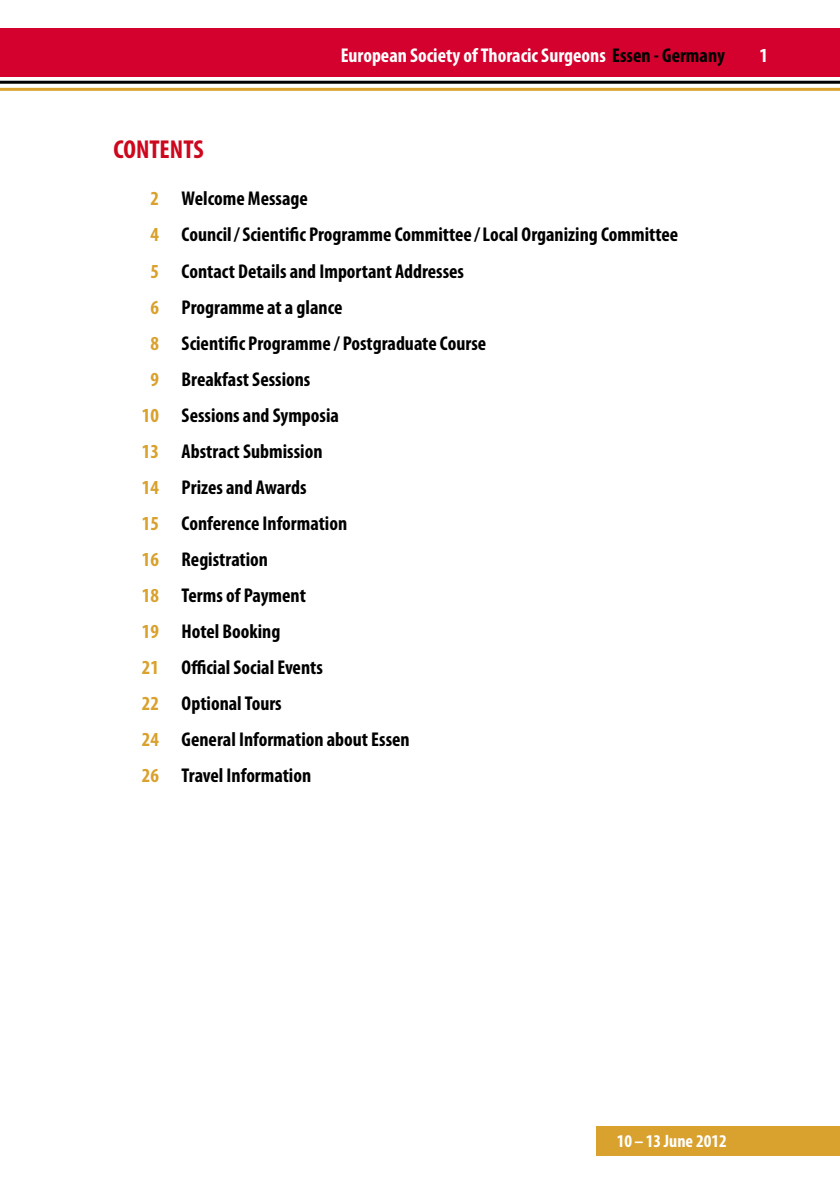
<style>
.page{position:relative;width:840px;height:1191px;background:#fff}
.page>*{position:absolute;margin:0;border:0;box-sizing:border-box;transform-origin:0 0}
.t1{font:700 condensed 26px "Myriad Pro";color:#cd071e}
.t2{font:700 condensed 20px "Myriad Pro";color:#000}
.t3{font:700 condensed 20px "Myriad Pro";color:#fff}
.t4{font:700 condensed 18px "Myriad Pro";color:#fff}
.s1{color:#000}
.s2{color:#d9a12d}
</style>
<div class="page">
<div style="left:0;top:28px;width:839px;height:49px;background:#d4002d"></div>
<hr style="left:0;top:88px;width:839px;height:3px;background:#d9a12d">
<hr style="left:0;top:81px;width:839px;height:3px;background:#000">
<div style="left:595px;top:1126px;width:244px;height:30px;background:#d9a12d"></div>
<p class="t3" style="left:340px;top:43px;width:385px">European Society of Thoracic Surgeons <span class="s1">Essen - Germany</span></p>
<p class="t3" style="left:759px;top:43px;width:10px">1</p>
<h1 class="t1" style="left:113px;top:133px;width:92px">CONTENTS</h1>
<p class="t2" style="left:150px;top:186px;width:159px"><span class="s2">2</span> Welcome Message</p>
<p class="t2" style="left:150px;top:222px;width:529px"><span class="s2">4</span> Council/Scientific Programme Committee /Local Organizing Committee</p>
<p class="t2" style="left:150px;top:258px;width:315px"><span class="s2">5</span> Contact Details and Important Addresses</p>
<p class="t2" style="left:150px;top:294px;width:193px"><span class="s2">6</span> Programme at a glance</p>
<p class="t2" style="left:150px;top:330px;width:337px"><span class="s2">8</span> Scientific Programme / Postgraduate Course</p>
<p class="t2" style="left:150px;top:366px;width:161px"><span class="s2">9</span> Breakfast Sessions</p>
<p class="t2" style="left:142px;top:402px;width:198px"><span class="s2">10</span> Sessions and Symposia</p>
<p class="t2" style="left:142px;top:438px;width:182px"><span class="s2">13</span> Abstract Submission</p>
<p class="t2" style="left:142px;top:474px;width:166px"><span class="s2">14</span> Prizes and Awards</p>
<p class="t2" style="left:142px;top:510px;width:207px"><span class="s2">15</span> Conference Information</p>
<p class="t2" style="left:142px;top:546px;width:128px"><span class="s2">16</span> Registration</p>
<p class="t2" style="left:142px;top:582px;width:165px"><span class="s2">18</span> Terms of Payment</p>
<p class="t2" style="left:142px;top:618px;width:140px"><span class="s2">19</span> Hotel Booking</p>
<p class="t2" style="left:142px;top:654px;width:182px"><span class="s2">21</span> Official Social Events</p>
<p class="t2" style="left:142px;top:690px;width:141px"><span class="s2">22</span> Optional Tours</p>
<p class="t2" style="left:142px;top:726px;width:269px"><span class="s2">24</span> General Information about Essen</p>
<p class="t2" style="left:142px;top:762px;width:171px"><span class="s2">26</span> Travel Information</p>
<p class="t4" style="left:616px;top:1130px;width:111px">10 –13 June 2012</p>
</div>
